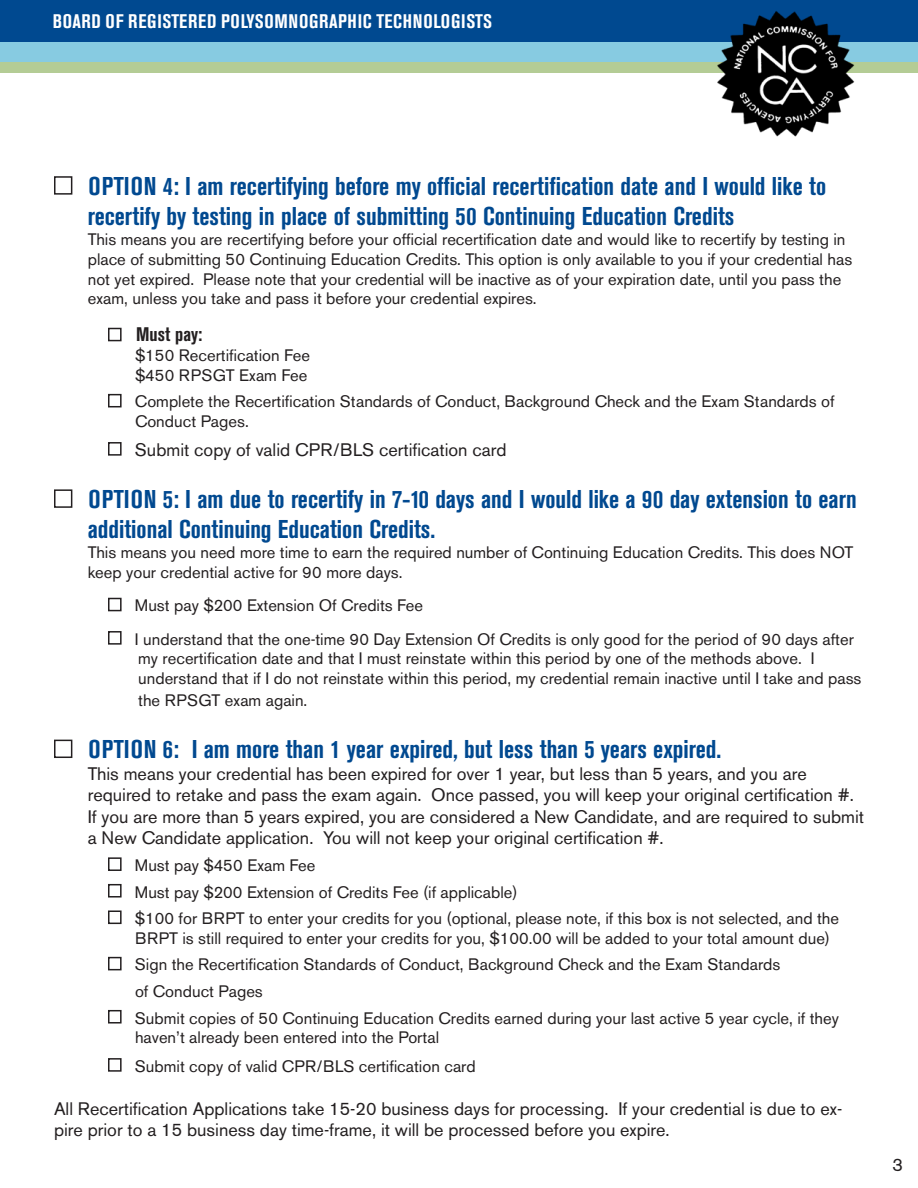
<style>
.page{position:relative;width:918px;height:1188px;background:#fff}
.page>*{position:absolute;margin:0;border:0;box-sizing:border-box;transform-origin:0 0}
.t1{font:700 condensed 25.5px/30.6px "Akzidenz Grotesk BE";color:#014990}
.t2{font:700 condensed 19.5px "Akzidenz Grotesk BE";letter-spacing:.035em;color:#fff}
.t3{font:700 condensed 19.5px "Akzidenz Grotesk BE";color:#231f20}
.t4{font:18px/21.6px "Akzidenz Grotesk BE";color:#231f20}
.t5{font:16.5px/19.8px "Akzidenz Grotesk BE";color:#231f20}
</style>
<div class="page">
<div style="left:0;top:0;width:918px;height:42px;background:#004990"></div>
<div style="left:0;top:59px;width:918px;height:14px;background:#b4cc95"></div>
<div style="left:0;top:42px;width:918px;height:20px;background:#87cbe1"></div>
<img style="left:717px;top:11px;width:138px;height:126px">
<div style="left:54px;top:176px;width:18px;height:19px;border:2px solid #231f20"></div>
<div style="left:108px;top:328px;width:14px;height:13px;border:2px solid #231f20"></div>
<div style="left:108px;top:394px;width:14px;height:13px;border:2px solid #231f20"></div>
<div style="left:108px;top:442px;width:14px;height:14px;border:2px solid #231f20"></div>
<div style="left:54px;top:489px;width:18px;height:19px;border:2px solid #231f20"></div>
<div style="left:108px;top:598px;width:14px;height:13px;border:2px solid #231f20"></div>
<div style="left:108px;top:631px;width:14px;height:14px;border:2px solid #231f20"></div>
<div style="left:54px;top:740px;width:18px;height:18px;border:2px solid #231f20"></div>
<div style="left:108px;top:857px;width:14px;height:14px;border:2px solid #231f20"></div>
<div style="left:108px;top:884px;width:14px;height:14px;border:2px solid #231f20"></div>
<div style="left:108px;top:910px;width:14px;height:14px;border:2px solid #231f20"></div>
<div style="left:108px;top:957px;width:14px;height:13px;border:2px solid #231f20"></div>
<div style="left:108px;top:1010px;width:14px;height:14px;border:2px solid #231f20"></div>
<div style="left:108px;top:1058px;width:14px;height:14px;border:2px solid #231f20"></div>
<p class="t2" style="left:53px;top:10px;width:441px">BOARD OF REGISTERED POLYSOMNOGRAPHIC TECHNOLOGISTS</p>
<p class="t1" style="left:88px;top:171px;width:740px">OPTION 4: I am recertifying before my official recertification date and I would like to recertify by testing in place of submitting 50 Continuing Education Credits</p>
<p class="t5" style="left:88px;top:229px;width:766px">This means you are recertifying before your official recertification date and would like to recertify by testing in place of submitting 50 Continuing Education Credits. This option is only available to you if your credential has not yet expired. Please note that your credential will be inactive as of your expiration date, until you pass the exam, unless you take and pass it before your credential expires.</p>
<p class="t3" style="left:136px;top:323px;width:68px">Must pay:</p>
<p class="t5" style="left:135px;top:345px;width:177px">$150 Recertification Fee</p>
<p class="t5" style="left:135px;top:365px;width:174px">$450 RPSGT Exam Fee</p>
<p class="t5" style="left:135px;top:392px;width:701px">Complete the Recertification Standards of Conduct, Background Check and the Exam Standards of<br>Conduct Pages.</p>
<p class="t4" style="left:135px;top:439px;width:373px">Submit copy of valid CPR/BLS certification card</p>
<p class="t1" style="left:88px;top:484px;width:771px">OPTION 5: I am due to recertify in 7-10 days and I would like a 90 day extension to earn additional Continuing Education Credits.</p>
<p class="t5" style="left:88px;top:543px;width:767px">This means you need more time to earn the required number of Continuing Education Credits. This does NOT keep your credential active for 90 more days.</p>
<p class="t5" style="left:135px;top:596px;width:290px">Must pay $200 Extension Of Credits Fee</p>
<p class="t5" style="left:135px;top:629px;width:720px">I understand that the one-time 90 Day Extension Of Credits is only good for the period of 90 days after</p>
<p class="t5" style="left:138px;top:649px;width:725px">my recertification date and that I must reinstate within this period by one of the methods above. I understand that if I do not reinstate within this period, my credential remain inactive until I take and pass</p>
<p class="t5" style="left:138px;top:690px;width:171px">the RPSGT exam again.</p>
<p class="t1" style="left:89px;top:734px;width:634px">OPTION 6: I am more than 1 year expired, but less than 5 years expired.</p>
<p class="t4" style="left:88px;top:763px;width:778px">This means your credential has been expired for over 1 year, but less than 5 years, and you are required to retake and pass the exam again. Once passed, you will keep your original certification #.<br>If you are more than 5 years expired, you are considered a New Candidate, and are required to submit a New Candidate application. You will not keep your original certification #.</p>
<p class="t5" style="left:135px;top:855px;width:182px">Must pay $450 Exam Fee</p>
<p class="t5" style="left:135px;top:882px;width:384px">Must pay $200 Extension of Credits Fee (if applicable)</p>
<p class="t5" style="left:135px;top:908px;width:706px">$100 for BRPT to enter your credits for you (optional, please note, if this box is not selected, and the<br>BRPT is still required to enter your credits for you, $100.00 will be added to your total amount due)</p>
<p class="t5" style="left:135px;top:955px;width:647px">Sign the Recertification Standards of Conduct, Background Check and the Exam Standards</p>
<p class="t5" style="left:135px;top:981px;width:129px">of Conduct Pages</p>
<p class="t5" style="left:135px;top:1008px;width:706px">Submit copies of 50 Continuing Education Credits earned during your last active 5 year cycle, if they haven’t already been entered into the Portal</p>
<p class="t5" style="left:135px;top:1056px;width:342px">Submit copy of valid CPR/BLS certification card</p>
<p class="t4" style="left:54px;top:1098px;width:790px">All Recertification Applications take 15-20 business days for processing. If your credential is due to ex&shy;pire prior to a 15 business day time-frame, it will be processed before you expire.</p>
<p class="t4" style="left:893px;top:1154px;width:12px">3</p>
</div>
